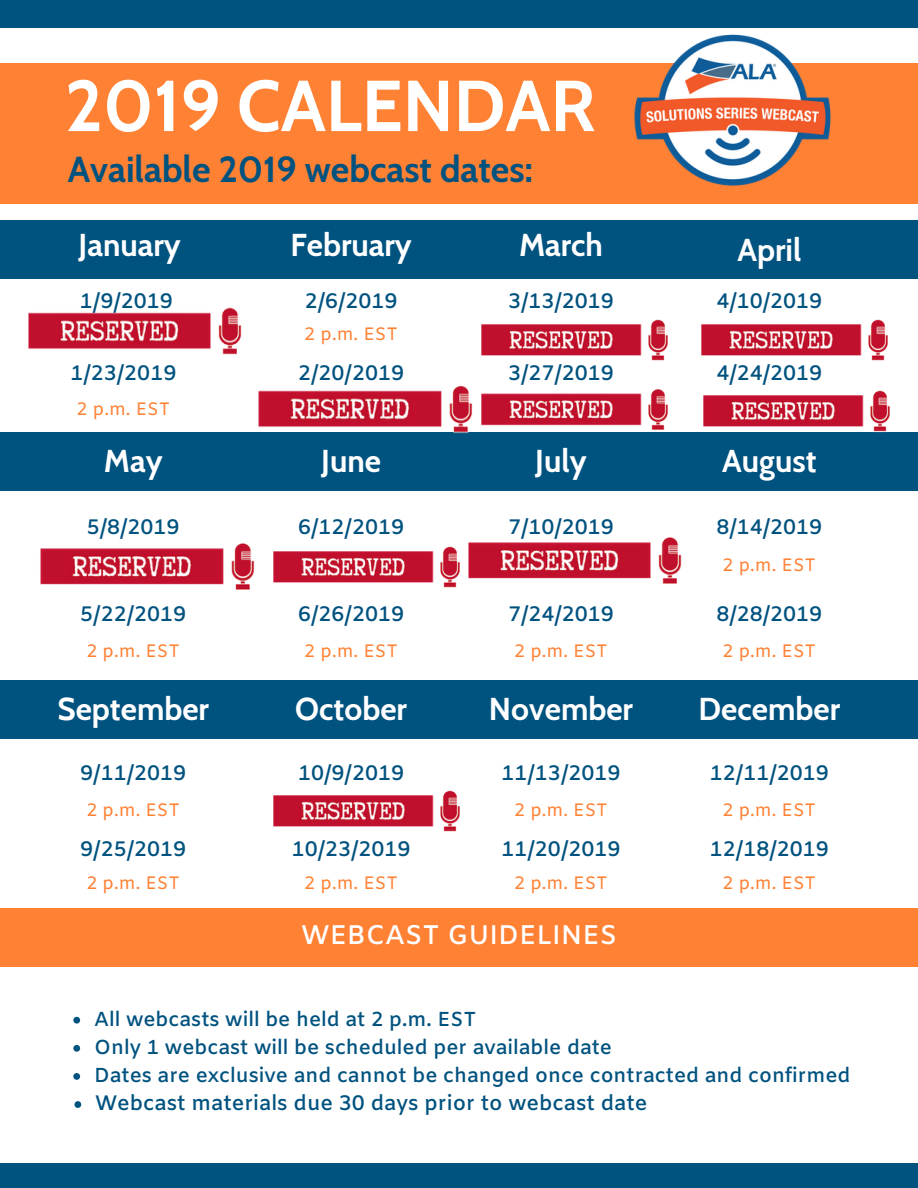
<style>
.page{position:relative;width:918px;height:1188px;background:#fff}
.page>*{position:absolute;margin:0;border:0;box-sizing:border-box;transform-origin:0 0}
.t1{font:700 72px "Cabin";color:#fff}
.t2{font:700 36px "Cabin";color:#00527f}
.t3{font:700 31.5px "Cabin";color:#fff}
.t4{font:600 27px "Amiko";color:#fff}
.t5{font:600 21px "Amiko";color:#00527f}
.t6{font:600 20.25px/28.2px "Amiko";color:#00527f}
.t7{font:18px "Amiko";color:#ff8134}
</style>
<div class="page">
<div style="left:0;top:63px;width:918px;height:141px;background:#ff8134"></div>
<img style="left:634px;top:34px;width:197px;height:152px">
<div style="left:0;top:221px;width:918px;height:58px;background:#00527f"></div>
<div style="left:0;top:680px;width:918px;height:59px;background:#00527f"></div>
<div style="left:0;top:1163px;width:918px;height:25px;background:#00527f"></div>
<div style="left:0;top:0;width:918px;height:28px;background:#00527f"></div>
<div style="left:0;top:908px;width:918px;height:59px;background:#ff8134"></div>
<svg style="left:73px;top:1017px;width:7px;height:7px"></svg>
<svg style="left:73px;top:1045px;width:7px;height:7px"></svg>
<svg style="left:73px;top:1073px;width:7px;height:7px"></svg>
<svg style="left:74px;top:1101px;width:7px;height:7px"></svg>
<img style="left:3px;top:220px;width:260px;height:241px">
<img style="left:478px;top:537px;width:204px;height:47px">
<img style="left:233px;top:279px;width:260px;height:260px">
<img style="left:459px;top:296px;width:222px;height:227px">
<img style="left:15px;top:437px;width:260px;height:153px">
<img style="left:460px;top:279px;width:219px;height:175px">
<img style="left:679px;top:296px;width:2px;height:158px">
<img style="left:681px;top:319px;width:227px;height:172px">
<img style="left:251px;top:454px;width:227px;height:136px">
<img style="left:273px;top:790px;width:187px;height:42px">
<h1 class="t1" style="left:65px;top:62px;width:532px">2019 CALENDAR</h1>
<h2 class="t2" style="left:68px;top:147px;width:466px">Available 2019 webcast dates:</h2>
<h3 class="t3" style="left:79px;top:226px;width:104px">January</h3>
<h3 class="t3" style="left:290px;top:226px;width:123px">February</h3>
<h3 class="t3" style="left:519px;top:226px;width:86px">March</h3>
<h3 class="t3" style="left:737px;top:230px;width:65px">April</h3>
<p class="t5" style="left:80px;top:289px;width:94px">1/9/2019</p>
<p class="t5" style="left:71px;top:361px;width:107px">1/23/2019</p>
<p class="t7" style="left:77px;top:399px;width:95px">2 p.m. EST</p>
<p class="t5" style="left:305px;top:289px;width:94px">2/6/2019</p>
<p class="t7" style="left:304px;top:324px;width:95px">2 p.m. EST</p>
<p class="t5" style="left:298px;top:361px;width:107px">2/20/2019</p>
<p class="t5" style="left:508px;top:289px;width:107px">3/13/2019</p>
<p class="t5" style="left:508px;top:361px;width:107px">3/27/2019</p>
<p class="t5" style="left:716px;top:289px;width:107px">4/10/2019</p>
<p class="t5" style="left:716px;top:361px;width:107px">4/24/2019</p>
<h3 class="t3" style="left:104px;top:442px;width:60px">May</h3>
<h3 class="t3" style="left:321px;top:442px;width:61px">June</h3>
<h3 class="t3" style="left:535px;top:442px;width:53px">July</h3>
<h3 class="t3" style="left:722px;top:442px;width:96px">August</h3>
<p class="t5" style="left:87px;top:515px;width:94px">5/8/2019</p>
<p class="t5" style="left:80px;top:602px;width:107px">5/22/2019</p>
<p class="t5" style="left:298px;top:515px;width:107px">6/12/2019</p>
<p class="t5" style="left:298px;top:602px;width:107px">6/26/2019</p>
<p class="t5" style="left:508px;top:515px;width:107px">7/10/2019</p>
<p class="t5" style="left:508px;top:602px;width:107px">7/24/2019</p>
<p class="t5" style="left:716px;top:515px;width:107px">8/14/2019</p>
<p class="t7" style="left:723px;top:555px;width:95px">2 p.m. EST</p>
<p class="t5" style="left:716px;top:602px;width:107px">8/28/2019</p>
<p class="t7" style="left:86px;top:640px;width:95px">2 p.m. EST</p>
<p class="t7" style="left:304px;top:640px;width:95px">2 p.m. EST</p>
<p class="t7" style="left:514px;top:640px;width:95px">2 p.m. EST</p>
<p class="t7" style="left:723px;top:640px;width:95px">2 p.m. EST</p>
<h3 class="t3" style="left:57px;top:690px;width:153px">September</h3>
<h3 class="t3" style="left:295px;top:690px;width:113px">October</h3>
<h3 class="t3" style="left:489px;top:690px;width:146px">November</h3>
<h3 class="t3" style="left:699px;top:690px;width:143px">December</h3>
<p class="t5" style="left:80px;top:760px;width:107px">9/11/2019</p>
<p class="t5" style="left:298px;top:760px;width:107px">10/9/2019</p>
<p class="t5" style="left:502px;top:760px;width:120px">11/13/2019</p>
<p class="t5" style="left:710px;top:760px;width:120px">12/11/2019</p>
<p class="t7" style="left:86px;top:799px;width:95px">2 p.m. EST</p>
<p class="t7" style="left:514px;top:799px;width:95px">2 p.m. EST</p>
<p class="t7" style="left:723px;top:799px;width:95px">2 p.m. EST</p>
<p class="t5" style="left:80px;top:836px;width:107px">9/25/2019</p>
<p class="t5" style="left:292px;top:836px;width:120px">10/23/2019</p>
<p class="t5" style="left:502px;top:836px;width:120px">11/20/2019</p>
<p class="t5" style="left:710px;top:836px;width:120px">12/18/2019</p>
<p class="t7" style="left:86px;top:873px;width:95px">2 p.m. EST</p>
<p class="t7" style="left:304px;top:873px;width:95px">2 p.m. EST</p>
<p class="t7" style="left:514px;top:873px;width:95px">2 p.m. EST</p>
<p class="t7" style="left:723px;top:873px;width:95px">2 p.m. EST</p>
<p class="t4" style="left:301px;top:919px;width:317px">WEBCAST GUIDELINES</p>
<p class="t6" style="left:94px;top:1006px;width:758px">All webcasts will be held at 2 p.m. EST<br>Only 1 webcast will be scheduled per available date<br>Dates are exclusive and cannot be changed once contracted and confirmed</p>
<p class="t5" style="left:95px;top:1091px;width:554px">Webcast materials due 30 days prior to webcast date</p>
</div>
